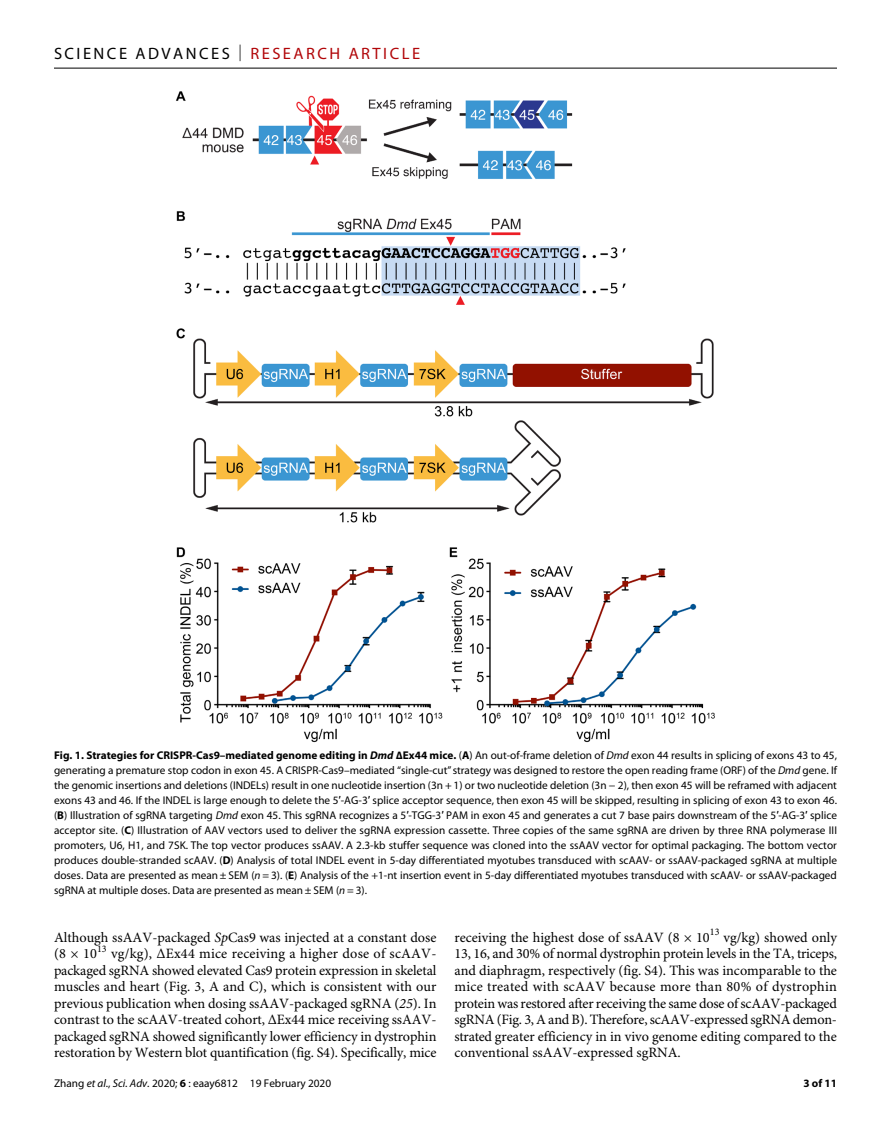
<style>
.page{position:relative;width:891px;height:1134px;background:#fff}
.page>*{position:absolute;margin:0;border:0;box-sizing:border-box;transform-origin:0 0}
.t1{font:16.5px "Myriad Pro";letter-spacing:.15em;color:#000}
.t2{font:14.25px/16.5px "Minion Pro";letter-spacing:-.005em;color:#000;text-align:justify}
.t3{font:11.25px/15px "Myriad Pro";color:#000;text-align:justify}
.t4{font:700 11.25px "Myriad Pro";color:#000}
.s1{font-weight:300}
.s2{color:#b10508}
.s3{font-weight:700}
.s4{font-weight:700;font-style:italic}
.s5{font-style:italic}
</style>
<div class="page">
<hr style="left:54px;top:68px;width:783px;height:1px;background:#000">
<img style="left:176px;top:91px;width:539px;height:652px">
<h1 class="t1" style="left:54px;top:40px;width:368px">SCIENCE ADVANCES <span class="s1">|</span> <span class="s2">RESEARCH ARTICLE</span></h1>
<p class="t3" style="left:54px;top:748px;width:785px"><span class="s3">Fig. 1. Strategies for CRISPR-Cas9–mediated genome editing in</span> <span class="s4">Dmd</span> <span class="s3">∆Ex44 mice.</span> (<span class="s3">A</span>) An out-of-frame deletion of <span class="s5">Dmd</span> exon 44 results in splicing of exons 43 to 45, generating a premature stop codon in exon 45. A CRISPR-Cas9–mediated “single-cut” strategy was designed to restore the open reading frame (ORF) of the <span class="s5">Dmd</span> gene. If the genomic insertions and deletions (INDELs) result in one nucleotide insertion (3n + 1) or two nucleotide deletion (3n − 2), then exon 45 will be reframed with adjacent exons 43 and 46. If the INDEL is large enough to delete the 5′-AG-3′ splice acceptor sequence, then exon 45 will be skipped, resulting in splicing of exon 43 to exon 46. (<span class="s3">B</span>) Illustration of sgRNA targeting <span class="s5">Dmd</span> exon 45. This sgRNA recognizes a 5′-TGG-3′ PAM in exon 45 and generates a cut 7 base pairs downstream of the 5′-AG-3′ splice acceptor site. (<span class="s3">C</span>) Illustration of AAV vectors used to deliver the sgRNA expression cassette. Three copies of the same sgRNA are driven by three RNA polymerase III promoters, U6, H1, and 7SK. The top vector produces ssAAV. A 2.3-kb stuffer sequence was cloned into the ssAAV vector for optimal packaging. The bottom vector produces double-stranded scAAV. (<span class="s3">D</span>) Analysis of total INDEL event in 5-day differentiated myotubes transduced with scAAV- or ssAAV-packaged sgRNA at multiple doses. Data are presented as mean ± SEM (<span class="s5">n</span> = 3). (<span class="s3">E</span>) Analysis of the +1-nt insertion event in 5-day differentiated myotubes transduced with scAAV- or ssAAV-packaged sgRNA at multiple doses. Data are presented as mean ± SEM (<span class="s5">n</span> = 3).</p>
<p class="t2" style="left:54px;top:930px;width:384px">Although ssAAV-packaged <span class="s5">Sp</span>Cas9 was injected at a constant dose (8 × 10<sup>13</sup> vg/kg), ∆Ex44 mice receiving a higher dose of scAAV&shy;packaged sgRNA showed elevated Cas9 protein expression in skeletal muscles and heart (Fig. 3, A and C), which is consistent with our previous publication when dosing ssAAV-packaged sgRNA (<span class="s5">25</span>). In contrast to the scAAV-treated cohort, ∆Ex44 mice receiving ssAAV&shy;packaged sgRNA showed significantly lower efficiency in dystrophin restoration by Western blot quantification (fig. S4). Specifically, mice</p>
<p class="t2" style="left:455px;top:930px;width:384px">receiving the highest dose of ssAAV (8 × 10<sup>13</sup> vg/kg) showed only 13, 16, and 30% of normal dystrophin protein levels in the TA, triceps, and diaphragm, respectively (fig. S4). This was incomparable to the mice treated with scAAV because more than 80% of dystrophin protein was restored after receiving the same dose of scAAV-packaged sgRNA (Fig. 3, A and B). Therefore, scAAV-expressed sgRNA demon&shy;strated greater efficiency in in vivo genome editing compared to the conventional ssAAV-expressed sgRNA.</p>
<p class="t3" style="left:54px;top:1076px;width:279px">Zhang <span class="s5">et al</span>., <span class="s5">Sci. Adv.</span> 2020; <span class="s3">6</span> : eaay6812 19 February 2020</p>
<p class="t4" style="left:803px;top:1074px;width:35px">3 of 11</p>
</div>
